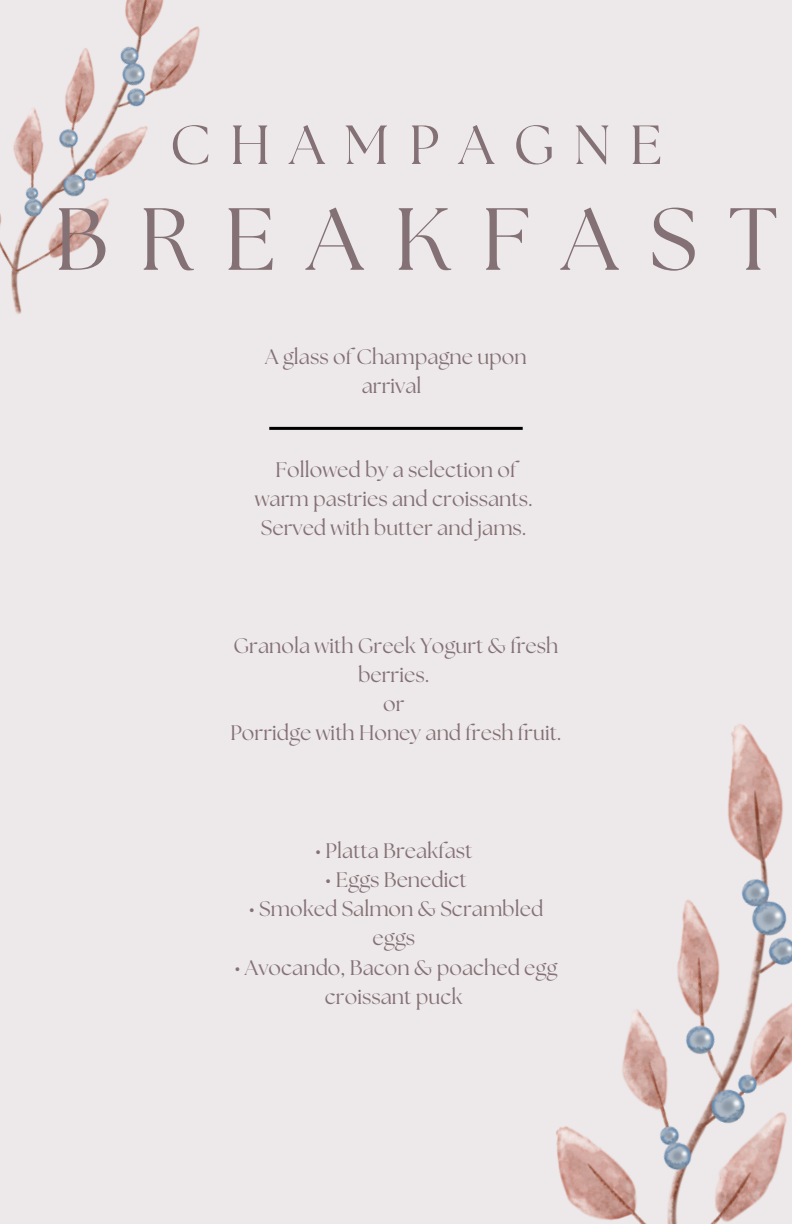
<style>
.page{position:relative;width:792px;height:1224px;background:#ede9ea}
.page>*{position:absolute;margin:0;border:0;box-sizing:border-box;transform-origin:0 0}
.t1{font:88px "The Seasons";letter-spacing:.35em;color:#847175}
.t2{font:55px "The Seasons";letter-spacing:.35em;color:#847175}
.t3{font:21px/29.2px "The Seasons";color:#847175;text-align:center}
</style>
<div class="page">
<img style="left:0;top:0;width:200px;height:314px">
<img style="left:556px;top:724px;width:236px;height:500px">
<hr style="left:269px;top:427px;width:254px;height:3px;background:#000">
<p class="t2" style="left:170px;top:120px;width:494px">CHAMPAGNE</p>
<h1 class="t1" style="left:54px;top:199px;width:725px">BREAKFAST</h1>
<p class="t3" style="left:265px;top:343px;width:263px">A glass of Champagne upon arrival</p>
<p class="t3" style="left:255px;top:456px;width:279px">Followed by a selection of warm pastries and croissants.</p>
<p class="t3" style="left:261px;top:515px;width:267px">Served with butter and jams.</p>
<p class="t3" style="left:234px;top:632px;width:326px">Granola with Greek Yogurt &amp; fresh berries.</p>
<p class="t3" style="left:383px;top:691px;width:23px">or</p>
<p class="t3" style="left:230px;top:720px;width:333px">Porridge with Honey and fresh fruit.</p>
<p class="t3" style="left:315px;top:837px;width:159px">• Platta Breakfast</p>
<p class="t3" style="left:325px;top:866px;width:143px">• Eggs Benedict</p>
<p class="t3" style="left:249px;top:896px;width:296px">• Smoked Salmon &amp; Scrambled eggs</p>
<p class="t3" style="left:234px;top:954px;width:325px">• Avocando, Bacon &amp; poached egg croissant puck</p>
</div>
